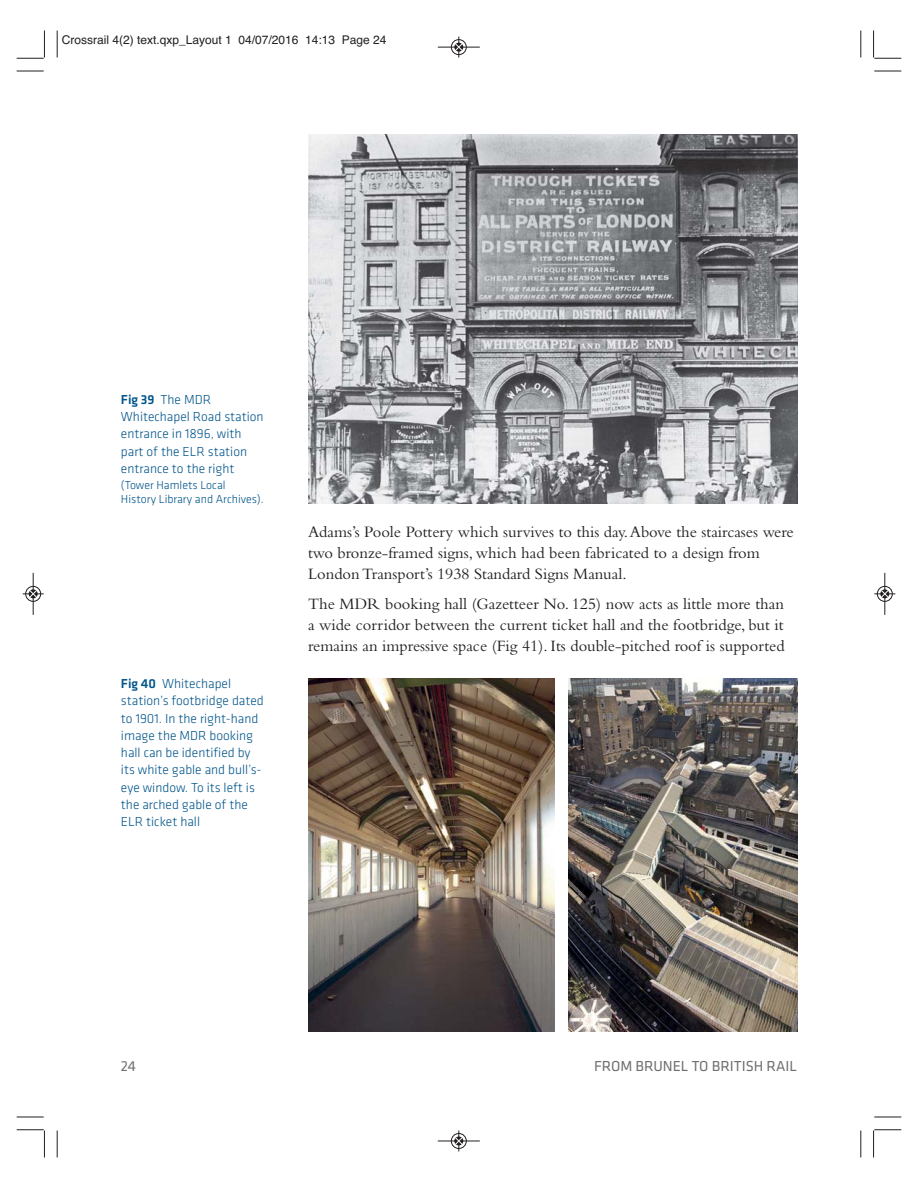
<style>
.page{position:relative;width:918px;height:1188px;background:#fff}
.page>*{position:absolute;margin:0;border:0;box-sizing:border-box;transform-origin:0 0}
.t1{font:16.5px/21px "Bembo";color:#231f20}
.t2{font:15px "Klavika";color:#6d6e70}
.t3{font:15px "Klavika";color:#6f7073}
.t4{font:300 13.5px/17.2px "Klavika";color:#00548a}
.t5{font:12px "Helvetica";color:#231f20}
.t6{font:300 12px/14.2px "Klavika";color:#00548a}
.s1{font-weight:500}
</style>
<div class="page">
<img style="left:308px;top:678px;width:247px;height:354px">
<img style="left:568px;top:678px;width:229px;height:354px">
<img style="left:308px;top:135px;width:489px;height:369px">
<svg style="left:57px;top:31px;width:1px;height:27px"></svg>
<svg style="left:17px;top:71px;width:27px;height:1px"></svg>
<svg style="left:860px;top:31px;width:2px;height:27px"></svg>
<svg style="left:874px;top:71px;width:27px;height:1px"></svg>
<svg style="left:57px;top:1130px;width:1px;height:27px"></svg>
<svg style="left:17px;top:1117px;width:27px;height:1px"></svg>
<svg style="left:860px;top:1130px;width:2px;height:27px"></svg>
<svg style="left:874px;top:1117px;width:27px;height:1px"></svg>
<svg style="left:17px;top:31px;width:28px;height:28px"></svg>
<svg style="left:873px;top:31px;width:28px;height:28px"></svg>
<svg style="left:17px;top:1129px;width:28px;height:28px"></svg>
<svg style="left:873px;top:1129px;width:28px;height:28px"></svg>
<hr style="left:438px;top:47px;width:42px;height:1px;background:#231f20">
<div style="left:451px;top:39px;width:16px;height:16px;border:1px solid #231f20;border-radius:50%"></div>
<svg style="left:455px;top:37px;width:8px;height:21px"></svg>
<hr style="left:438px;top:1141px;width:42px;height:1px;background:#231f20">
<div style="left:451px;top:1133px;width:16px;height:16px;border:1px solid #231f20;border-radius:50%"></div>
<svg style="left:455px;top:1130px;width:8px;height:21px"></svg>
<div style="left:25px;top:586px;width:16px;height:16px;border:1px solid #fff;border-radius:50%"></div>
<hr style="left:33px;top:573px;width:1px;height:42px;background:#231f20">
<div style="left:26px;top:586px;width:15px;height:16px;border:1px solid #231f20;border-radius:50%"></div>
<svg style="left:23px;top:590px;width:21px;height:8px"></svg>
<hr style="left:885px;top:573px;width:1px;height:42px;background:#231f20">
<div style="left:877px;top:586px;width:16px;height:16px;border:1px solid #231f20;border-radius:50%"></div>
<svg style="left:874px;top:590px;width:21px;height:8px"></svg>
<p class="t5" style="left:62px;top:35px;width:326px">Crossrail 4(2) text.qxp_Layout 1 04/07/2016 14:13 Page 24</p>
<p class="t4" style="left:121px;top:392px;width:144px"><span class="s1">Fig 39</span> The MDR<br>Whitechapel Road station entrance in 1896, with part of the ELR station entrance to the right</p>
<p class="t6" style="left:121px;top:479px;width:144px">(Tower Hamlets Local<br>History Library and Archives).</p>
<p class="t4" style="left:121px;top:676px;width:144px"><span class="s1">Fig 40</span> Whitechapel station’s footbridge dated to 1901. In the right-hand image the MDR booking hall can be identified by its white gable and bull’s&shy;eye window. To its left is the arched gable of the<br>ELR ticket hall</p>
<p class="t1" style="left:308px;top:523px;width:487px">Adams’s Poole Pottery which survives to this day. Above the staircases were two bronze-framed signs, which had been fabricated to a design from<br>London Transport’s 1938 Standard Signs Manual.</p>
<p class="t1" style="left:308px;top:595px;width:478px;text-align:justify">The MDR booking hall (Gazetteer No. 125) now acts as little more than a wide corridor between the current ticket hall and the footbridge, but it remains an impressive space (Fig 41). Its double-pitched roof is supported</p>
<p class="t3" style="left:121px;top:1060px;width:16px">24</p>
<p class="t2" style="left:594px;top:1060px;width:204px">FROM BRUNEL TO BRITISH RAIL</p>
</div>
